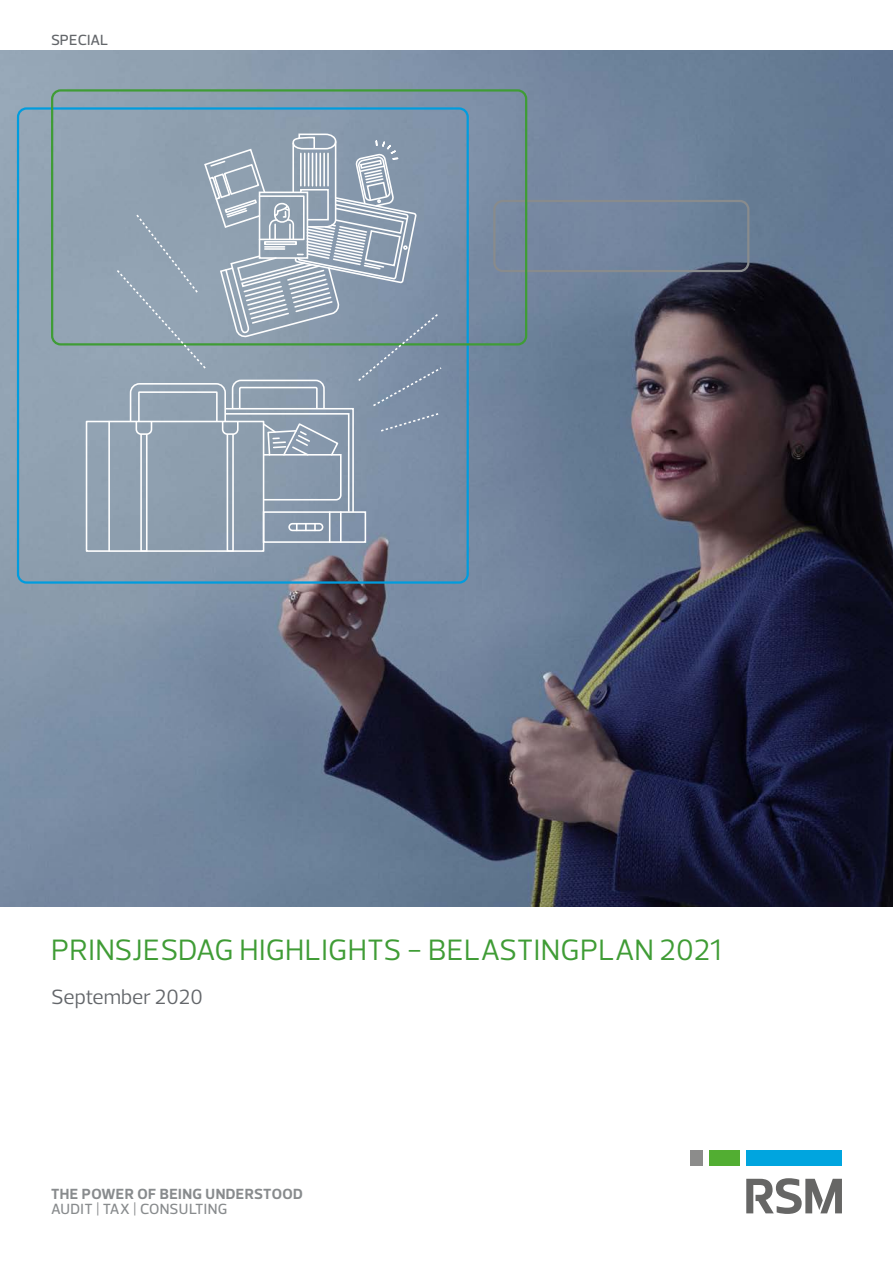
<style>
.page{position:relative;width:893px;height:1263px;background:#fff}
.page>*{position:absolute;margin:0;border:0;box-sizing:border-box;transform-origin:0 0}
.t1{font:30px "Prelo";letter-spacing:.015em;color:#3f9c35}
.t2{font:21px "Prelo";color:#63666a}
.t3{font:700 15px "Prelo";letter-spacing:.03em;color:#888b8d}
.t4{font:500 15px "Prelo";letter-spacing:.02em;color:#888b8d}
.t5{font:500 15px "Prelo";color:#63666a}
</style>
<div class="page">
<img style="left:0;top:50px;width:893px;height:856px">
<div style="left:17px;top:107px;width:452px;height:477px;border:2px solid #009cde;border-radius:9px"></div>
<div style="left:493px;top:200px;width:256px;height:72px;border:2px solid #888b8d;border-radius:9px"></div>
<div style="left:746px;top:1150px;width:96px;height:16px;background:#00a5df"></div>
<div style="left:690px;top:1150px;width:12px;height:16px;background:#8c8c8b"></div>
<div style="left:709px;top:1150px;width:30px;height:16px;background:#52ae32"></div>
<svg style="left:746px;top:1178px;width:96px;height:36px"></svg>
<div style="left:51px;top:89px;width:476px;height:256px;border:2px solid #3f9c35;border-radius:9px"></div>
<div style="left:86px;top:421px;width:178px;height:131px;border:2px solid #fff"></div>
<hr style="left:108px;top:421px;width:2px;height:130px;background:#fff">
<div style="left:140px;top:433px;width:8px;height:119px;border:2px solid #fff"></div>
<div style="left:227px;top:433px;width:7px;height:119px;border:2px solid #fff"></div>
<div style="left:263px;top:511px;width:103px;height:32px;border:2px solid #fff"></div>
<hr style="left:329px;top:512px;width:1px;height:30px;background:#fff">
<hr style="left:340px;top:512px;width:2px;height:30px;background:#fff">
<div style="left:288px;top:523px;width:35px;height:8px;border:2px solid #fff;border-radius:3px"></div>
<svg style="left:314px;top:524px;width:2px;height:6px"></svg>
<svg style="left:305px;top:524px;width:2px;height:6px"></svg>
<svg style="left:296px;top:524px;width:2px;height:6px"></svg>
<svg style="left:114px;top:133px;width:329px;height:381px;background:#93a3b3"></svg>
<p class="t5" style="left:51px;top:31px;width:59px">SPECIAL</p>
<p class="t1" style="left:51px;top:932px;width:671px">PRINSJESDAG HIGHLIGHTS - BELASTINGPLAN 2021</p>
<p class="t2" style="left:51px;top:984px;width:153px">September 2020</p>
<p class="t3" style="left:51px;top:1185px;width:253px">THE POWER OF BEING UNDERSTOOD</p>
<p class="t4" style="left:51px;top:1200px;width:178px">AUDIT | TAX | CONSULTING</p>
</div>
